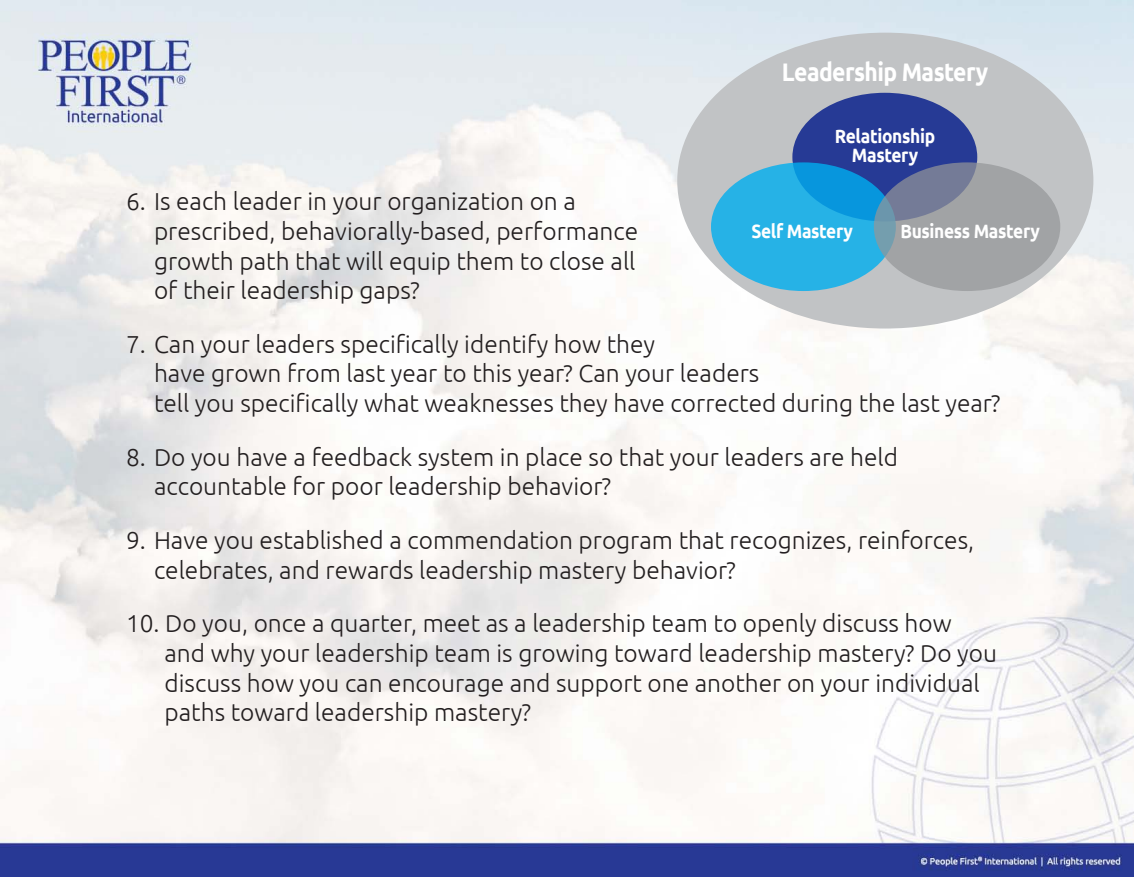
<style>
.page{position:relative;width:1134px;height:877px;background:#fff}
.page>*{position:absolute;margin:0;border:0;box-sizing:border-box;transform-origin:0 0}
.t1{font:700 25.38px "Ubuntu";letter-spacing:-.025em;color:#fff;scale:.9 1}
.t2{font:300 24.5px/29.8px "Ubuntu";color:#231f20}
.t3{font:700 19.25px "Ubuntu";letter-spacing:-.02em;color:#fff;scale:.9 1}
</style>
<div class="page">
<img style="left:0;top:0;width:1134px;height:876px">
<div style="left:677px;top:33px;width:416px;height:295px;background:#c1c3c5;border-radius:50%"></div>
<div style="left:792px;top:93px;width:185px;height:128px;background:#263a95;border-radius:50%"></div>
<svg style="left:711px;top:162px;width:185px;height:129px;background:#20ace4"></svg>
<svg style="left:874px;top:162px;width:186px;height:129px;background:#969ba3"></svg>
<p class="t1" style="left:782px;top:56px;width:231px">Leadership Mastery</p>
<p class="t3" style="left:835px;top:124px;width:113px">Relationship</p>
<p class="t3" style="left:852px;top:143px;width:75px">Mastery</p>
<p class="t2" style="left:154px;top:186px;width:486px;text-indent:-28px">6. Is each leader in your organization on a prescribed, behaviorally-based, performance growth path that will equip them to close all of their leadership gaps?</p>
<p class="t2" style="left:154px;top:328px;width:848px;text-indent:-28px">7. Can your leaders specifically identify how they<br>have grown from last year to this year? Can your leaders<br>tell you specifically what weaknesses they have corrected during the last year?</p>
<p class="t2" style="left:154px;top:441px;width:746px;text-indent:-28px">8. Do you have a feedback system in place so that your leaders are held accountable for poor leadership behavior?</p>
<p class="t2" style="left:154px;top:524px;width:822px;text-indent:-28px">9. Have you established a commendation program that recognizes, reinforces, celebrates, and rewards leadership mastery behavior?</p>
<p class="t2" style="left:164px;top:607px;width:834px;text-indent:-38px">10. Do you, once a quarter, meet as a leadership team to openly discuss how and why your leadership team is growing toward leadership mastery? Do you discuss how you can encourage and support one another on your individual paths toward leadership mastery?</p>
<p class="t3" style="left:751px;top:219px;width:114px">Self Mastery</p>
<p class="t3" style="left:900px;top:219px;width:157px">Business Mastery</p>
</div>
